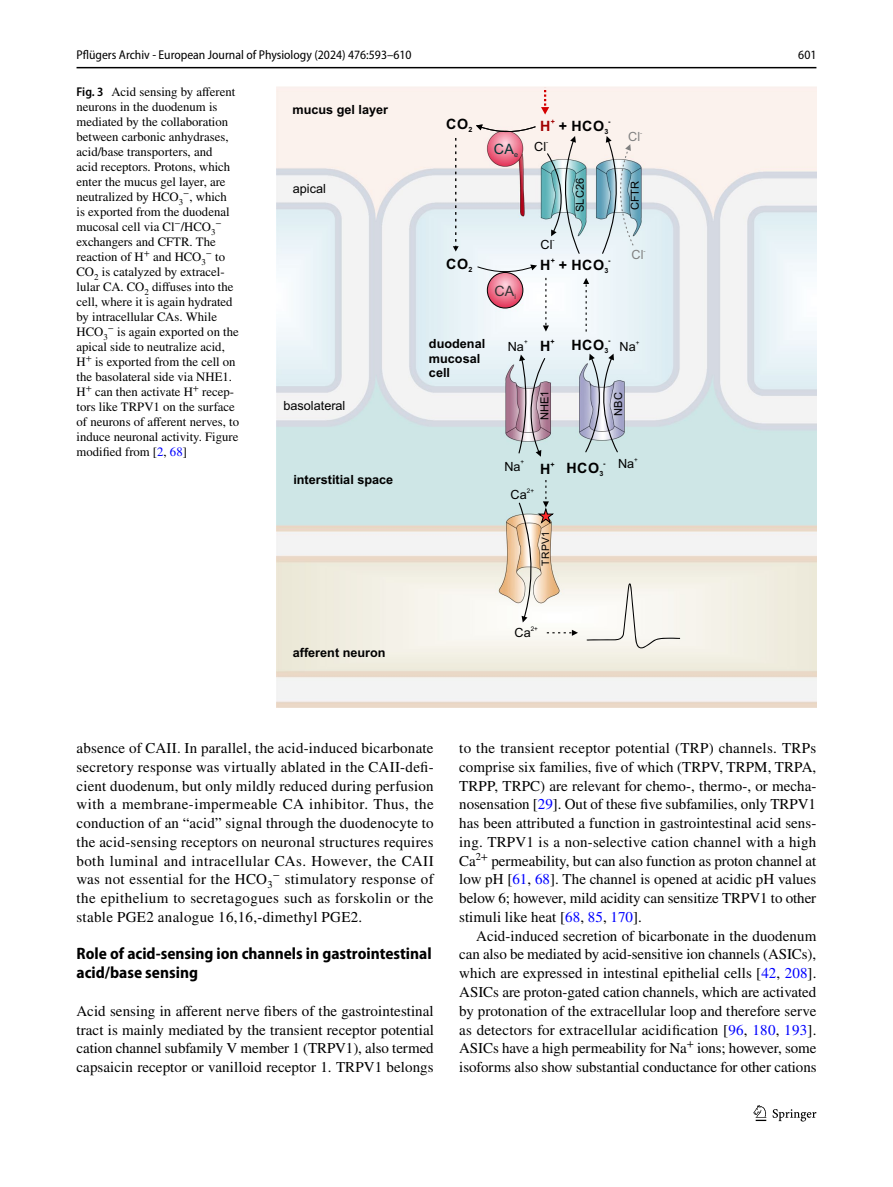
<style>
.page{position:relative;width:893px;height:1187px;background:#fff}
.page>*{position:absolute;margin:0;border:0;box-sizing:border-box;transform-origin:0 0}
.t1{font:700 semi-condensed 16.5px/18.8px "Myriad Pro";color:#000}
.t2{font:15px/18.8px "STIX";letter-spacing:.005em;color:#000;text-align:justify}
.t3{font:700 14.25px "Arial";letter-spacing:.035em;color:#000}
.t4{font:14.25px "Arial";color:#333}
.t5{font:14.25px "Arial";color:#033}
.t6{font:700 14.25px "Arial";color:#a10000}
.t7{font:12.75px/15px "STIX";color:#000}
.t8{font:semi-condensed 12.75px "Myriad Pro";color:#000}
.t9{font:700 12.6px/14.1px "Arial";color:#000}
.t10{font:12.6px "Arial";color:#000}
.t11{font:12.6px "Arial";color:#808080}
.t12{font:11.1px "Arial";color:#000}
.t13{font:10.35px "Arial";letter-spacing:.035em;color:#000}
.t14{font:8.85px "STIX";color:#000}
.t15{font:700 7.05px "Arial";color:#000}
.t16{font:700 7.05px "Arial";color:#a10000}
.t17{font:6.3px "Arial";color:#000}
.t18{font:6.3px "Arial";color:#808080}
.s1{font-family:"Myriad Pro";font-weight:600;font-stretch:semi-condensed}
.s2{color:#00f}
</style>
<div class="page">
<hr style="left:77px;top:67px;width:739px;height:1px;background:#000">
<svg style="left:753px;top:1105px;width:13px;height:15px"></svg>
<svg style="left:773px;top:1109px;width:43px;height:12px"></svg>
<img style="left:276px;top:87px;width:540px;height:620px">
<div style="left:487px;top:272px;width:36px;height:36px;border:1px solid #000;border-radius:50%"></div>
<svg style="left:541px;top:88px;width:8px;height:26px"></svg>
<svg style="left:518px;top:354px;width:28px;height:102px;background:#beb7bf"></svg>
<svg style="left:584px;top:353px;width:35px;height:100px;background:#bcc3d0"></svg>
<svg style="left:546px;top:136px;width:35px;height:119px;background:#b8d0d2"></svg>
<svg style="left:601px;top:136px;width:35px;height:119px;background:#bccfd6"></svg>
<svg style="left:587px;top:583px;width:93px;height:68px"></svg>
<svg style="left:547px;top:629px;width:31px;height:6px"></svg>
<svg style="left:453px;top:138px;width:6px;height:113px"></svg>
<svg style="left:476px;top:124px;width:61px;height:9px"></svg>
<svg style="left:476px;top:264px;width:61px;height:9px"></svg>
<svg style="left:543px;top:278px;width:6px;height:53px"></svg>
<svg style="left:583px;top:278px;width:6px;height:53px"></svg>
<svg style="left:518px;top:480px;width:36px;height:142px"></svg>
<p class="t8" style="left:77px;top:48px;width:337px">Pflügers Archiv - European Journal of Physiology (2024) 476:593–610</p>
<p class="t8" style="left:798px;top:48px;width:20px">601</p>
<p class="t7" style="left:77px;top:85px;width:160px"><span class="s1">Fig. 3</span> Acid sensing by afferent neurons in the duodenum is mediated by the collaboration between carbonic anhydrases, acid/base transporters, and acid receptors. Protons, which enter the mucus gel layer, are neutralized by HCO<sub>3</sub><sup>−</sup>, which is exported from the duodenal mucosal cell via Cl<sup>−</sup>/HCO<sub>3</sub></p>
<p class="t14" style="left:216px;top:217px;width:8px">−</p>
<p class="t7" style="left:77px;top:235px;width:164px">exchangers and CFTR. The reaction of H<sup>+</sup> and HCO<sub>3</sub><sup>−</sup> to<br>CO<sub>2</sub> is catalyzed by extracel&shy;lular CA. CO<sub>2</sub> diffuses into the cell, where it is again hydrated by intracellular CAs. While<br>HCO<sub>3</sub><sup>−</sup> is again exported on the apical side to neutralize acid,<br>H<sup>+</sup> is exported from the cell on the basolateral side via NHE1.<br>H<sup>+</sup> can then activate H<sup>+</sup> recep&shy;tors like TRPV1 on the surface of neurons of afferent nerves, to induce neuronal activity. Figure modified from [<span class="s2">2</span>, <span class="s2">68</span>]</p>
<p class="t9" style="left:292px;top:103px;width:97px">mucus gel layer</p>
<p class="t10" style="left:293px;top:181px;width:35px">apical</p>
<p class="t10" style="left:283px;top:398px;width:63px">basolateral</p>
<p class="t9" style="left:293px;top:472px;width:101px">interstitial space</p>
<p class="t9" style="left:293px;top:645px;width:94px">afferent neuron</p>
<p class="t3" style="left:446px;top:116px;width:28px">CO<sub>2</sub></p>
<p class="t3" style="left:559px;top:117px;width:51px">+ HCO<sub>3</sub></p>
<p class="t15" style="left:608px;top:117px;width:4px">-</p>
<p class="t6" style="left:540px;top:117px;width:12px">H</p>
<p class="t16" style="left:551px;top:117px;width:6px">+</p>
<p class="t3" style="left:446px;top:256px;width:28px">CO<sub>2</sub></p>
<p class="t5" style="left:494px;top:140px;width:26px">CA<sub>e</sub></p>
<p class="t4" style="left:495px;top:283px;width:23px">CA<sub>i</sub></p>
<p class="t10" style="left:534px;top:139px;width:13px">Cl</p>
<p class="t17" style="left:546px;top:139px;width:4px">-</p>
<p class="t10" style="left:540px;top:237px;width:13px">Cl</p>
<p class="t17" style="left:552px;top:236px;width:4px">-</p>
<p class="t12" style="left:574px;top:212px;width:35px;rotate:-90deg">SLC26</p>
<p class="t15" style="left:551px;top:256px;width:6px">+</p>
<p class="t3" style="left:540px;top:257px;width:65px">H + HCO</p>
<p class="t15" style="left:608px;top:256px;width:4px">-</p>
<p class="t15" style="left:604px;top:266px;width:5px">3</p>
<p class="t11" style="left:628px;top:129px;width:13px">Cl</p>
<p class="t18" style="left:640px;top:129px;width:4px">-</p>
<p class="t12" style="left:629px;top:210px;width:31px;rotate:-90deg">CFTR</p>
<p class="t11" style="left:632px;top:247px;width:13px">Cl</p>
<p class="t18" style="left:643px;top:247px;width:4px">-</p>
<p class="t9" style="left:429px;top:337px;width:58px">duodenal mucosal cell</p>
<p class="t3" style="left:540px;top:337px;width:12px">H</p>
<p class="t15" style="left:550px;top:337px;width:6px">+</p>
<p class="t3" style="left:571px;top:336px;width:38px">HCO<sub>3</sub></p>
<p class="t15" style="left:608px;top:336px;width:4px">-</p>
<p class="t10" style="left:508px;top:339px;width:18px">Na</p>
<p class="t17" style="left:524px;top:338px;width:5px">+</p>
<p class="t10" style="left:620px;top:339px;width:18px">Na</p>
<p class="t17" style="left:636px;top:339px;width:5px">+</p>
<p class="t12" style="left:538px;top:420px;width:31px;rotate:-90deg">NHE1</p>
<p class="t12" style="left:612px;top:415px;width:25px;rotate:-90deg">NBC</p>
<p class="t17" style="left:521px;top:458px;width:5px">+</p>
<p class="t10" style="left:504px;top:459px;width:18px">Na</p>
<p class="t15" style="left:550px;top:460px;width:6px">+</p>
<p class="t3" style="left:540px;top:460px;width:12px">H</p>
<p class="t3" style="left:566px;top:459px;width:38px">HCO<sub>3</sub></p>
<p class="t10" style="left:603px;top:456px;width:32px"><sup>-</sup> Na</p>
<p class="t17" style="left:634px;top:456px;width:5px">+</p>
<p class="t10" style="left:511px;top:487px;width:18px">Ca</p>
<p class="t17" style="left:527px;top:486px;width:9px">2+</p>
<p class="t13" style="left:540px;top:566px;width:36px;rotate:-90deg">TRPV1</p>
<p class="t10" style="left:515px;top:625px;width:18px">Ca</p>
<p class="t17" style="left:531px;top:625px;width:9px">2+</p>
<p class="t2" style="left:77px;top:739px;width:359px">absence of CAII. In parallel, the acid-induced bicarbonate secretory response was virtually ablated in the CAII-defi&shy;cient duodenum, but only mildly reduced during perfusion with a membrane-impermeable CA inhibitor. Thus, the conduction of an “acid” signal through the duodenocyte to the acid-sensing receptors on neuronal structures requires both luminal and intracellular CAs. However, the CAII was not essential for the HCO<sub>3</sub><sup>−</sup> stimulatory response of the epithelium to secretagogues such as forskolin or the stable PGE2 analogue 16,16,-dimethyl PGE2.</p>
<p class="t1" style="left:77px;top:944px;width:357px">Role of acid‑sensing ion channels in gastrointestinal acid/base sensing</p>
<p class="t2" style="left:77px;top:1002px;width:359px">Acid sensing in afferent nerve fibers of the gastrointestinal tract is mainly mediated by the transient receptor potential cation channel subfamily V member 1 (TRPV1), also termed capsaicin receptor or vanilloid receptor 1. TRPV1 belongs</p>
<p class="t2" style="left:459px;top:739px;width:359px">to the transient receptor potential (TRP) channels. TRPs comprise six families, five of which (TRPV, TRPM, TRPA, TRPP, TRPC) are relevant for chemo-, thermo-, or mecha&shy;nosensation [<span class="s2">29</span>]. Out of these five subfamilies, only TRPV1 has been attributed a function in gastrointestinal acid sens&shy;ing. TRPV1 is a non-selective cation channel with a high Ca<sup>2+</sup> permeability, but can also function as proton channel at low pH [<span class="s2">61</span>, <span class="s2">68</span>]. The channel is opened at acidic pH values below 6; however, mild acidity can sensitize TRPV1 to other stimuli like heat [<span class="s2">68</span>, <span class="s2">85</span>, <span class="s2">170</span>].</p>
<p class="t2" style="left:459px;top:927px;width:359px;text-indent:17px">Acid-induced secretion of bicarbonate in the duodenum can also be mediated by acid-sensitive ion channels (ASICs), which are expressed in intestinal epithelial cells [<span class="s2">42</span>, <span class="s2">208</span>].<br>ASICs are proton-gated cation channels, which are activated by protonation of the extracellular loop and therefore serve as detectors for extracellular acidification [<span class="s2">96</span>, <span class="s2">180</span>, <span class="s2">193</span>].<br>ASICs have a high permeability for Na<sup>+</sup> ions; however, some isoforms also show substantial conductance for other cations</p>
</div>
